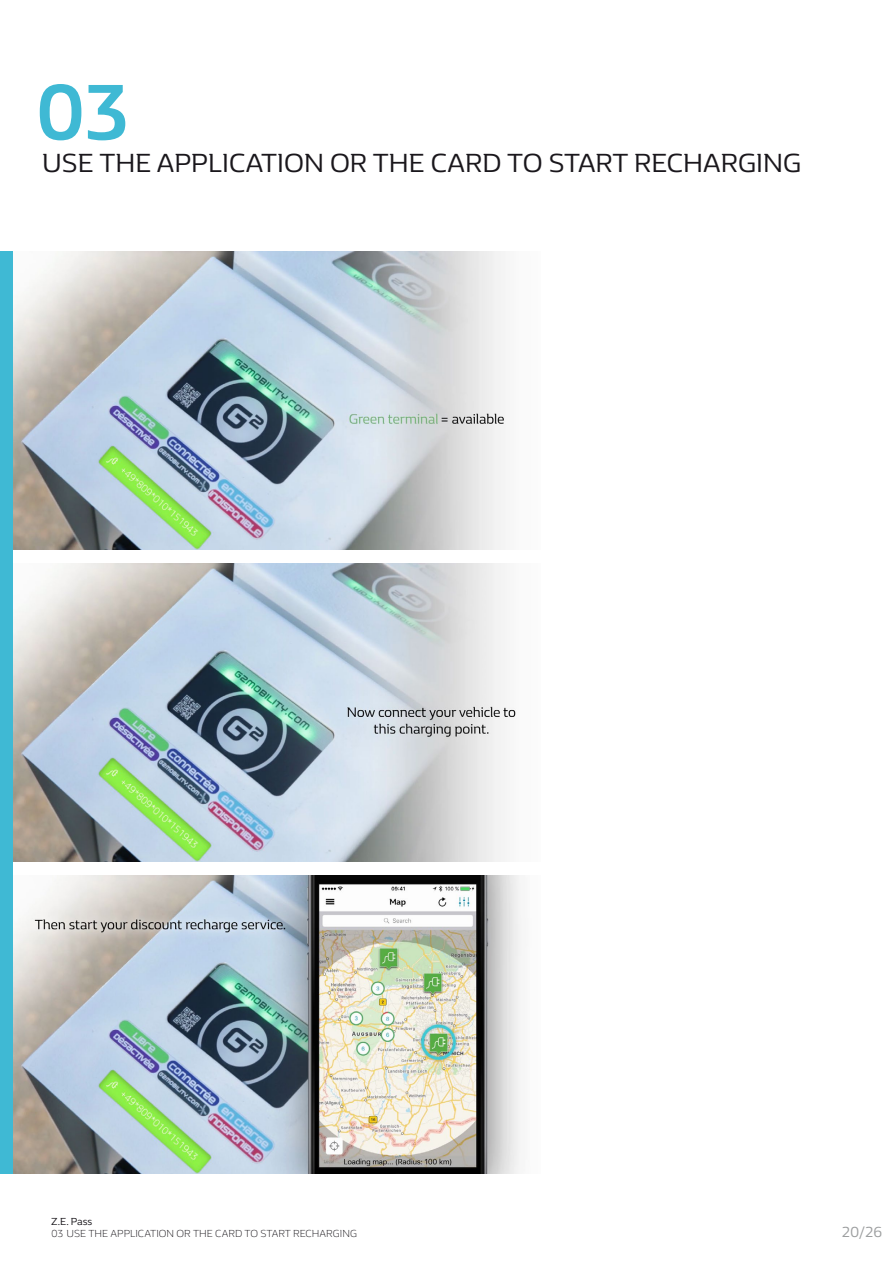
<style>
.page{position:relative;width:893px;height:1263px;background:#fff}
.page>*{position:absolute;margin:0;border:0;box-sizing:border-box;transform-origin:0 0}
.t1{font:700 81px "Renault Life";color:#3fb9d4}
.t2{font:27px "Renault Life";color:#1a171c}
.t3{font:15px "Renault Life";color:#9c9e9f}
.t4{font:300 10.5px "Renault Life";color:#1a171c}
.t5{font:10.5px "Renault Life";color:#1a171c}
</style>
<div class="page">
<img style="left:13px;top:252px;width:493px;height:297px">
<img style="left:13px;top:564px;width:503px;height:297px">
<img style="left:13px;top:876px;width:508px;height:298px">
<div style="left:0;top:251px;width:13px;height:923px;background:#3fb9d4"></div>
<h1 class="t1" style="left:37px;top:58px;width:95px">03</h1>
<h2 class="t2" style="left:42px;top:145px;width:760px">USE THE APPLICATION OR THE CARD TO START RECHARGING</h2>
<p class="t5" style="left:51px;top:1214px;width:43px">Z.E. Pass</p>
<p class="t4" style="left:51px;top:1227px;width:307px">03 USE THE APPLICATION OR THE CARD TO START RECHARGING</p>
<h3 class="t3" style="left:842px;top:1222px;width:42px">20/26</h3>
</div>
